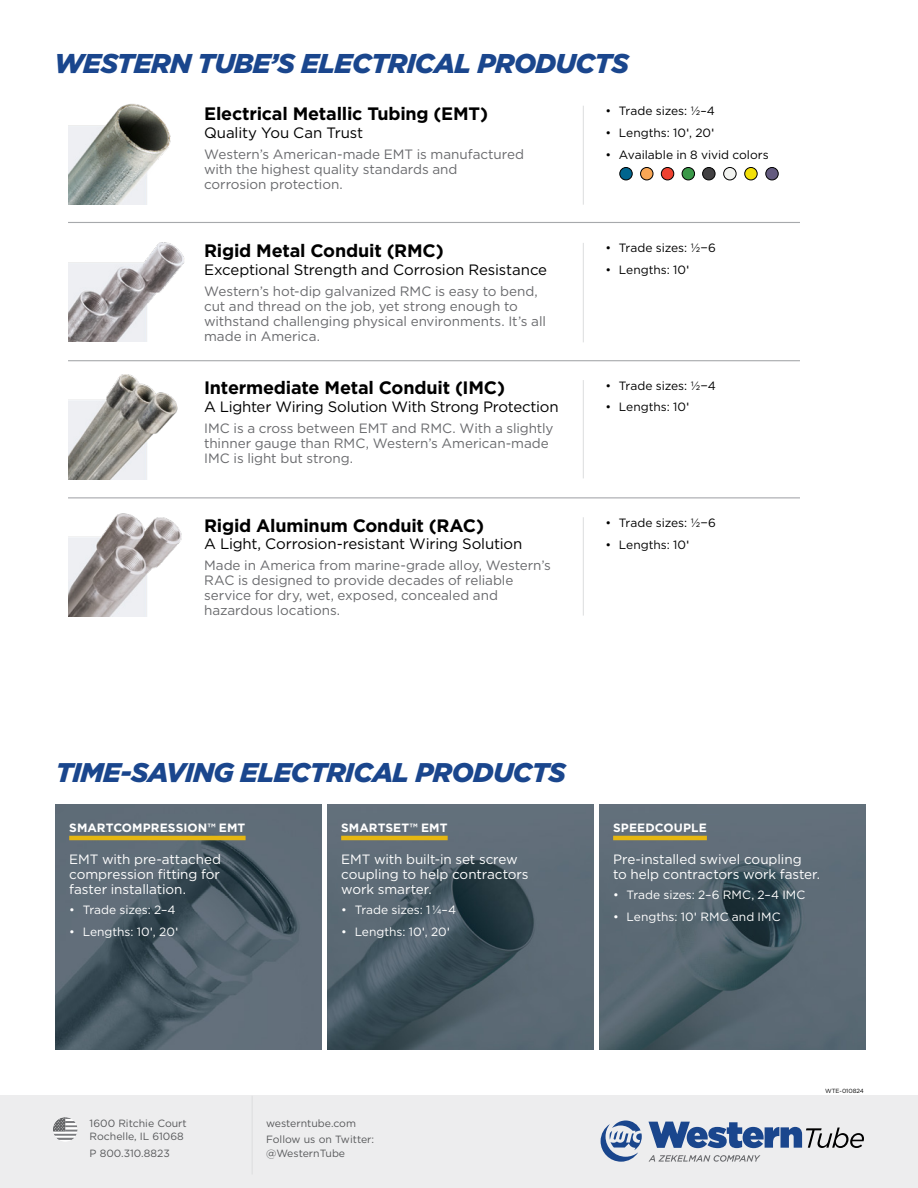
<style>
.page{position:relative;width:918px;height:1188px;background:#fff}
.page>*{position:absolute;margin:0;border:0;box-sizing:border-box;transform-origin:0 0}
.t1{font:italic 900 27.15px "Gotham";letter-spacing:-.025em;color:#1a468d}
.t2{font:italic 900 27px "Gotham";letter-spacing:-.025em;color:#1a468d}
.t3{font:700 18px "Gotham";letter-spacing:-.01em;color:#000}
.t4{font:15px "Gotham";letter-spacing:-.015em;color:#000}
.t5{font:13.5px/15px "Gotham";letter-spacing:-.005em;color:#696a6d}
.t6{font:13.5px/15px "Gotham";letter-spacing:-.005em;color:#fff}
.t7{font:12px "Gotham";color:#000}
.t8{font:12px "Gotham";color:#fff}
.t9{font:700 12px "Gotham";letter-spacing:.005em;color:#fff}
.t10{font:10.5px/16.2px "Gotham";color:#58595b}
.t11{font:6px "Gotham";color:#000}
.s1{font-family:"Frutiger LT Std"}
</style>
<div class="page">
<img style="left:56px;top:805px;width:266px;height:245px">
<img style="left:328px;top:805px;width:266px;height:245px">
<img style="left:600px;top:805px;width:266px;height:245px">
<div style="left:0;top:1096px;width:918px;height:92px;background:#ededee"></div>
<hr style="left:252px;top:1096px;width:1px;height:78px;background:#dcddde">
<svg style="left:53px;top:1117px;width:25px;height:25px"></svg>
<div style="left:620px;top:167px;width:12px;height:13px;background:#01658e;border-radius:50%"></div>
<div style="left:619px;top:167px;width:14px;height:13px;border:1px solid #000;border-radius:50%"></div>
<div style="left:641px;top:167px;width:12px;height:13px;background:#faa755;border-radius:50%"></div>
<div style="left:640px;top:167px;width:13px;height:13px;border:1px solid #000;border-radius:50%"></div>
<div style="left:766px;top:167px;width:12px;height:13px;background:#635a7f;border-radius:50%"></div>
<div style="left:765px;top:167px;width:14px;height:13px;border:1px solid #000;border-radius:50%"></div>
<div style="left:745px;top:167px;width:12px;height:13px;background:#f3e007;border-radius:50%"></div>
<div style="left:744px;top:167px;width:14px;height:13px;border:1px solid #000;border-radius:50%"></div>
<div style="left:724px;top:167px;width:12px;height:13px;background:#f2f3f0;border-radius:50%"></div>
<div style="left:723px;top:167px;width:14px;height:13px;border:1px solid #000;border-radius:50%"></div>
<div style="left:703px;top:167px;width:12px;height:13px;background:#414042;border-radius:50%"></div>
<div style="left:702px;top:167px;width:13px;height:13px;border:1px solid #000;border-radius:50%"></div>
<div style="left:682px;top:167px;width:13px;height:13px;background:#3a9848;border-radius:50%"></div>
<div style="left:682px;top:167px;width:13px;height:13px;border:1px solid #000;border-radius:50%"></div>
<div style="left:661px;top:167px;width:13px;height:13px;background:#ef4130;border-radius:50%"></div>
<div style="left:661px;top:167px;width:13px;height:13px;border:1px solid #000;border-radius:50%"></div>
<hr style="left:583px;top:106px;width:1px;height:99px;background:#dcddde">
<img style="left:68px;top:103px;width:103px;height:102px">
<img style="left:68px;top:513px;width:114px;height:103px">
<hr style="left:583px;top:517px;width:1px;height:99px;background:#dcddde">
<img style="left:68px;top:374px;width:110px;height:105px">
<hr style="left:583px;top:380px;width:1px;height:98px;background:#dcddde">
<img style="left:68px;top:242px;width:117px;height:100px">
<hr style="left:583px;top:243px;width:1px;height:99px;background:#dcddde">
<hr style="left:68px;top:222px;width:732px;height:1px;background:#a7a9ac">
<hr style="left:68px;top:360px;width:732px;height:1px;background:#a7a9ac">
<hr style="left:68px;top:497px;width:732px;height:1px;background:#a7a9ac">
<svg style="left:601px;top:1120px;width:41px;height:42px"></svg>
<svg style="left:649px;top:1122px;width:215px;height:26px"></svg>
<svg style="left:649px;top:1155px;width:111px;height:7px"></svg>
<hr style="left:69px;top:836px;width:177px;height:4px;background:#e6b711">
<hr style="left:341px;top:836px;width:107px;height:4px;background:#e6b711">
<hr style="left:613px;top:836px;width:94px;height:4px;background:#e6b711">
<h1 class="t1" style="left:54px;top:45px;width:577px">WESTERN TUBE’S ELECTRICAL PRODUCTS</h1>
<h3 class="t3" style="left:204px;top:102px;width:286px">Electrical Metallic Tubing (EMT)</h3>
<p class="t4" style="left:204px;top:123px;width:161px">Quality You Can Trust</p>
<p class="t5" style="left:204px;top:146px;width:321px">Western’s American-made EMT is manufactured with the highest quality standards and<br>corrosion protection.</p>
<h3 class="t3" style="left:204px;top:239px;width:241px">Rigid Metal Conduit (RMC)</h3>
<p class="t4" style="left:204px;top:260px;width:345px">Exceptional Strength and Corrosion Resistance</p>
<p class="t5" style="left:204px;top:283px;width:343px">Western’s hot-dip galvanized RMC is easy to bend, cut and thread on the job, yet strong enough to withstand challenging physical environments. It’s all made in America.</p>
<h3 class="t3" style="left:204px;top:376px;width:302px">Intermediate Metal Conduit (IMC)</h3>
<p class="t4" style="left:204px;top:397px;width:356px">A Lighter Wiring Solution With Strong Protection</p>
<p class="t5" style="left:204px;top:420px;width:351px">IMC is a cross between EMT and RMC. With a slightly thinner gauge than RMC, Western’s American-made<br>IMC is light but strong.</p>
<h3 class="t3" style="left:204px;top:513px;width:281px">Rigid Aluminum Conduit (RAC)</h3>
<p class="t4" style="left:204px;top:534px;width:320px">A Light, Corrosion-resistant Wiring Solution</p>
<p class="t5" style="left:204px;top:558px;width:348px">Made in America from marine-grade alloy, Western’s RAC is designed to provide decades of reliable service for dry, wet, exposed, concealed and hazardous locations.</p>
<p class="t7" style="left:605px;top:103px;width:111px">• Trade sizes: ½–4</p>
<p class="t7" style="left:605px;top:125px;width:111px">• Lengths: 10<span class="s1">'</span>, 20<span class="s1">'</span></p>
<p class="t7" style="left:605px;top:147px;width:165px">• Available in 8 vivid colors</p>
<p class="t7" style="left:605px;top:241px;width:112px">• Trade sizes: ½−6</p>
<p class="t7" style="left:605px;top:262px;width:86px">• Lengths: 10<span class="s1">'</span></p>
<p class="t7" style="left:605px;top:378px;width:112px">• Trade sizes: ½−4</p>
<p class="t7" style="left:605px;top:399px;width:86px">• Lengths: 10<span class="s1">'</span></p>
<p class="t7" style="left:605px;top:515px;width:112px">• Trade sizes: ½−6</p>
<p class="t7" style="left:605px;top:537px;width:86px">• Lengths: 10<span class="s1">'</span></p>
<h2 class="t2" style="left:56px;top:754px;width:512px">TIME-SAVING ELECTRICAL PRODUCTS</h2>
<p class="t9" style="left:69px;top:820px;width:178px">SMARTCOMPRESSION™ EMT</p>
<p class="t6" style="left:69px;top:851px;width:153px;text-align:justify">EMT with pre-attached compression fitting for faster installation.</p>
<p class="t8" style="left:69px;top:903px;width:108px">• Trade sizes: 2–4</p>
<p class="t8" style="left:69px;top:924px;width:111px">• Lengths: 10<span class="s1">'</span>, 20<span class="s1">'</span></p>
<p class="t9" style="left:341px;top:820px;width:108px">SMARTSET™ EMT</p>
<p class="t6" style="left:341px;top:851px;width:189px">EMT with built-in set screw coupling to help contractors work smarter.</p>
<p class="t8" style="left:341px;top:903px;width:116px">• Trade sizes: 1 ¼–4</p>
<p class="t8" style="left:341px;top:924px;width:111px">• Lengths: 10<span class="s1">'</span>, 20<span class="s1">'</span></p>
<p class="t9" style="left:613px;top:820px;width:95px">SPEEDCOUPLE</p>
<p class="t6" style="left:613px;top:851px;width:208px">Pre-installed swivel coupling<br>to help contractors work faster.</p>
<p class="t8" style="left:613px;top:888px;width:194px">• Trade sizes: 2–6 RMC, 2–4 IMC</p>
<p class="t8" style="left:613px;top:909px;width:169px">• Lengths: 10<span class="s1">'</span> RMC and IMC</p>
<p class="t10" style="left:90px;top:1116px;width:99px;line-height:13.5px">1600 Ritchie Court<br>Rochelle, IL 61068</p>
<p class="t10" style="left:90px;top:1145px;width:82px">P 800.310.8823</p>
<p class="t10" style="left:266px;top:1115px;width:110px">westerntube.com<br>Follow us on Twitter:</p>
<p class="t10" style="left:266px;top:1145px;width:81px">@WesternTube</p>
<p class="t11" style="left:825px;top:1087px;width:40px">WTE-010824</p>
</div>
